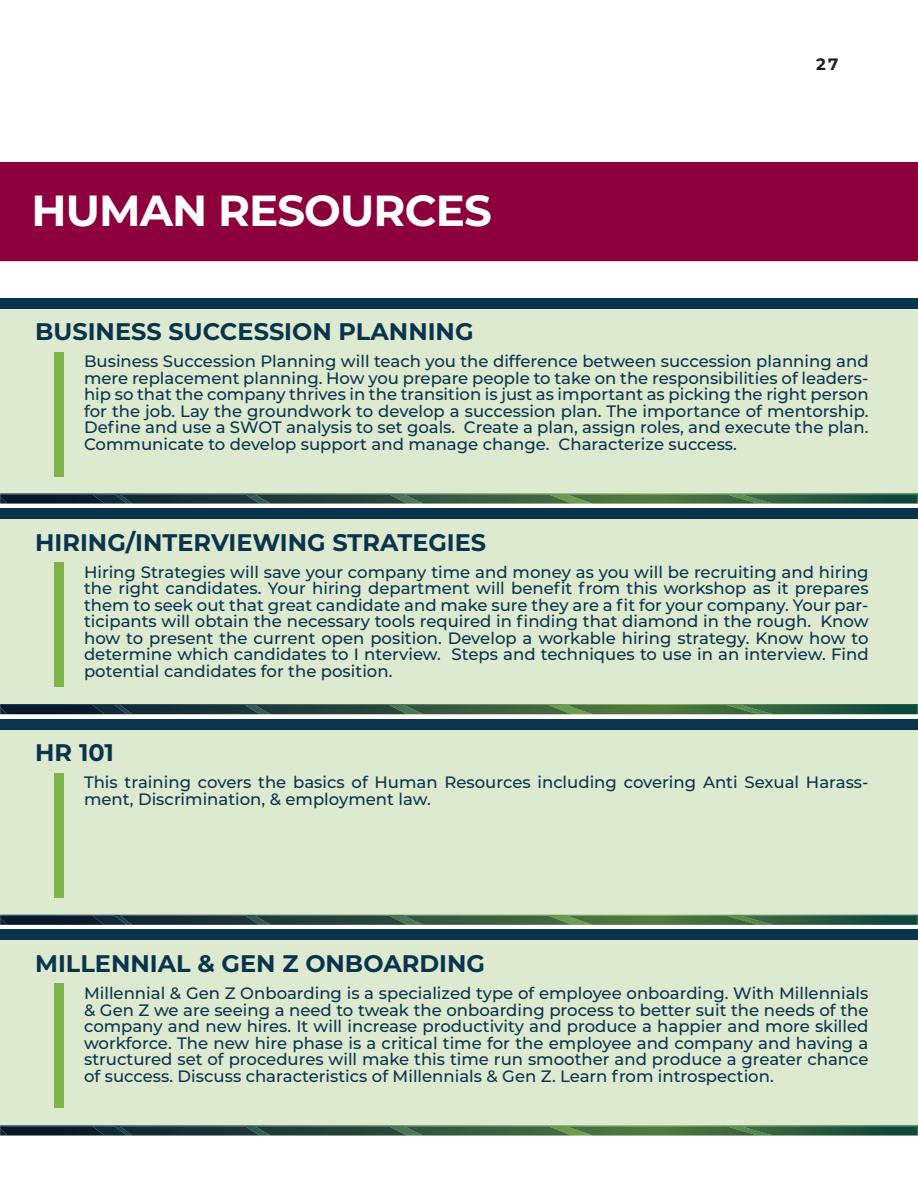
<style>
.page{position:relative;width:918px;height:1188px;background:#fff}
.page>*{position:absolute;margin:0;border:0;box-sizing:border-box;transform-origin:0 0}
.t1{font:700 43.5px "Montserrat";letter-spacing:-.02em;color:#fff}
.t2{font:700 24px "Montserrat";color:#0a344e}
.t3{font:500 16.5px/16.5px "Montserrat";color:#0a344e;text-align:justify}
.t4{font:700 16.5px "Montserrat";color:#231f20}
</style>
<div class="page">
<div style="left:0;top:298px;width:917px;height:206px;background:#ddeacf"></div>
<div style="left:0;top:298px;width:918px;height:10px;background:#0a344e"></div>
<svg style="left:0;top:493px;width:918px;height:11px"></svg>
<div style="left:54px;top:352px;width:10px;height:124px;background:#7eb549"></div>
<div style="left:0;top:509px;width:917px;height:205px;background:#ddeacf"></div>
<div style="left:0;top:508px;width:918px;height:11px;background:#0a344e"></div>
<svg style="left:0;top:704px;width:918px;height:10px"></svg>
<div style="left:54px;top:563px;width:10px;height:124px;background:#7eb549"></div>
<div style="left:0;top:719px;width:917px;height:206px;background:#ddeacf"></div>
<div style="left:0;top:719px;width:918px;height:11px;background:#0a344e"></div>
<svg style="left:0;top:915px;width:918px;height:10px"></svg>
<div style="left:54px;top:773px;width:10px;height:124px;background:#7eb549"></div>
<div style="left:0;top:930px;width:917px;height:206px;background:#ddeacf"></div>
<div style="left:0;top:930px;width:918px;height:10px;background:#0a344e"></div>
<svg style="left:0;top:1125px;width:918px;height:10px"></svg>
<div style="left:54px;top:984px;width:10px;height:124px;background:#7eb549"></div>
<div style="left:0;top:162px;width:918px;height:99px;background:#8c003d"></div>
<h1 class="t1" style="left:32px;top:179px;width:462px">HUMAN RESOURCES</h1>
<h2 class="t2" style="left:35px;top:314px;width:440px">BUSINESS SUCCESSION PLANNING</h2>
<p class="t4" style="left:816px;top:53px;width:24px">27</p>
<p class="t3" style="left:84px;top:352px;width:786px">Business Succession Planning will teach you the difference between succession planning and mere replacement planning. How you prepare people to take on the responsibilities of leaders&shy;hip so that the company thrives in the transition is just as important as picking the right person for the job. Lay the groundwork to develop a succession plan. The importance of mentorship.<br>Define and use a SWOT analysis to set goals. Create a plan, assign roles, and execute the plan.<br>Communicate to develop support and manage change. Characterize success.</p>
<h2 class="t2" style="left:35px;top:525px;width:453px">HIRING/INTERVIEWING STRATEGIES</h2>
<p class="t3" style="left:84px;top:563px;width:786px">Hiring Strategies will save your company time and money as you will be recruiting and hiring the right candidates. Your hiring department will benefit from this workshop as it prepares them to seek out that great candidate and make sure they are a fit for your company. Your par&shy;ticipants will obtain the necessary tools required in finding that diamond in the rough. Know how to present the current open position. Develop a workable hiring strategy. Know how to determine which candidates to I nterview. Steps and techniques to use in an interview. Find potential candidates for the position.</p>
<h2 class="t2" style="left:35px;top:736px;width:80px">HR 101</h2>
<p class="t3" style="left:84px;top:774px;width:786px">This training covers the basics of Human Resources including covering Anti Sexual Harass&shy;ment, Discrimination, &amp; employment law.</p>
<h2 class="t2" style="left:35px;top:946px;width:451px">MILLENNIAL &amp; GEN Z ONBOARDING</h2>
<p class="t3" style="left:84px;top:984px;width:786px">Millennial &amp; Gen Z Onboarding is a specialized type of employee onboarding. With Millennials &amp; Gen Z we are seeing a need to tweak the onboarding process to better suit the needs of the company and new hires. It will increase productivity and produce a happier and more skilled workforce. The new hire phase is a critical time for the employee and company and having a structured set of procedures will make this time run smoother and produce a greater chance of success. Discuss characteristics of Millennials &amp; Gen Z. Learn from introspection.</p>
</div>
